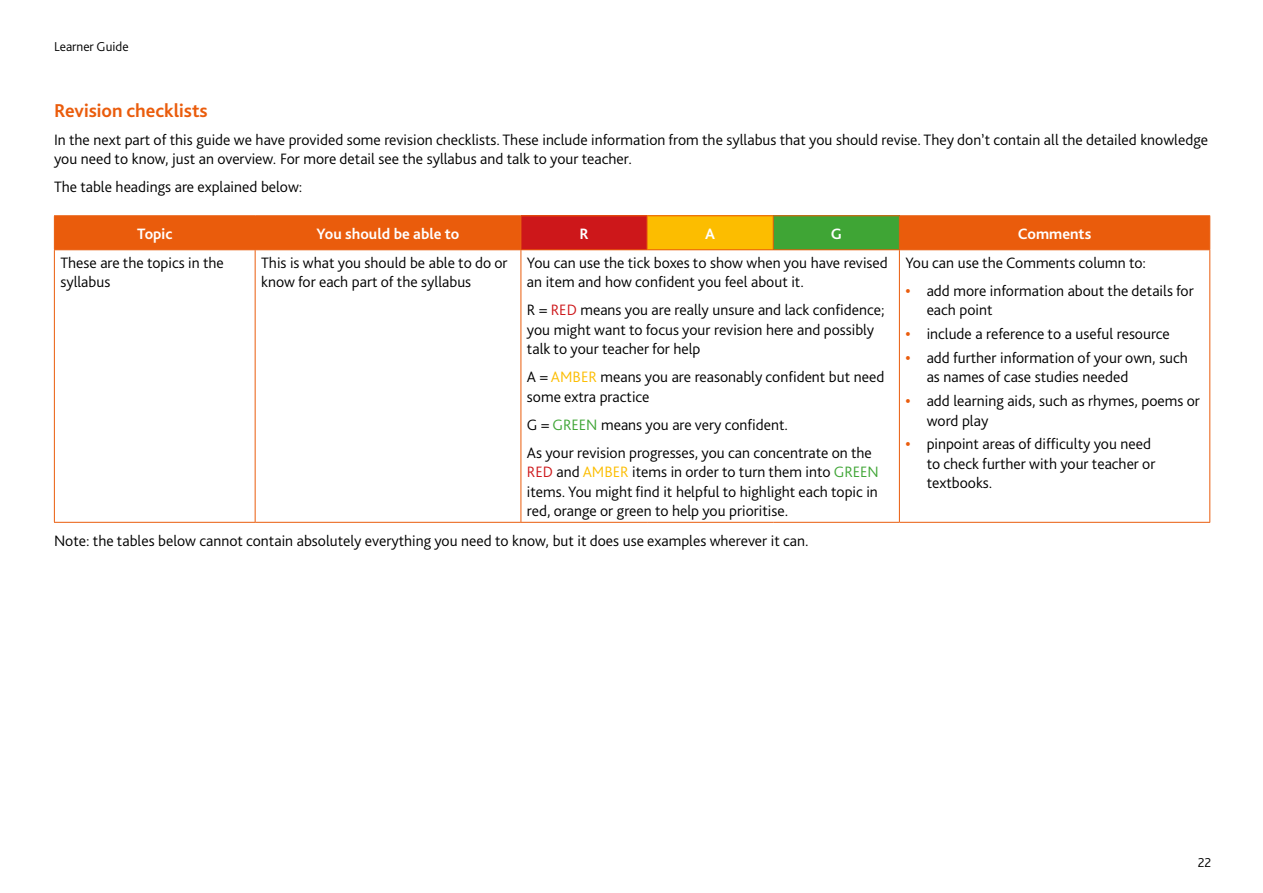
<style>
.page{position:relative;width:1263px;height:893px;background:#fff}
.page>*{position:absolute;margin:0;border:0;box-sizing:border-box;transform-origin:0 0}
.t1{font:700 19.5px "Bliss Pro";color:#ea5c0c}
.t2{font:300 15.75px/19.5px "Bliss Pro";color:#000}
.t3{font:700 15.75px "Bliss Pro";color:#fff}
.t4{font:300 13.5px "Bliss Pro";color:#000}
.s1{color:#cd171a}
.s2{color:#fcbd00}
.s3{color:#3fa535}
.s4{font-weight:700;color:#ea5c0c}
</style>
<div class="page">
<div style="left:55px;top:216px;width:1154px;height:33px;background:#ea5c0c"></div>
<div style="left:521px;top:216px;width:126px;height:34px;background:#cd171a"></div>
<div style="left:647px;top:216px;width:126px;height:34px;background:#fcbd00"></div>
<div style="left:773px;top:216px;width:126px;height:34px;background:#3fa535"></div>
<hr style="left:54px;top:216px;width:1px;height:33px;background:#ea5c0c">
<hr style="left:54px;top:215px;width:201px;height:1px;background:#ea5c0c">
<hr style="left:255px;top:215px;width:266px;height:1px;background:#ea5c0c">
<hr style="left:255px;top:216px;width:1px;height:33px;background:#ea5c0c">
<hr style="left:54px;top:249px;width:201px;height:1px;background:#ea5c0c">
<hr style="left:255px;top:249px;width:266px;height:1px;background:#ea5c0c">
<hr style="left:520px;top:216px;width:1px;height:33px;background:#ea5c0c">
<hr style="left:521px;top:215px;width:126px;height:1px;background:#ea5c0c">
<hr style="left:521px;top:249px;width:126px;height:1px;background:#ea5c0c">
<hr style="left:647px;top:216px;width:1px;height:33px;background:#ea5c0c">
<hr style="left:647px;top:215px;width:126px;height:1px;background:#ea5c0c">
<hr style="left:647px;top:249px;width:126px;height:1px;background:#ea5c0c">
<hr style="left:773px;top:216px;width:1px;height:33px;background:#ea5c0c">
<hr style="left:773px;top:215px;width:126px;height:1px;background:#ea5c0c">
<hr style="left:773px;top:249px;width:126px;height:1px;background:#ea5c0c">
<hr style="left:899px;top:216px;width:1px;height:33px;background:#ea5c0c">
<hr style="left:899px;top:215px;width:311px;height:1px;background:#ea5c0c">
<hr style="left:1209px;top:216px;width:1px;height:33px;background:#ea5c0c">
<hr style="left:899px;top:249px;width:311px;height:1px;background:#ea5c0c">
<hr style="left:54px;top:250px;width:1px;height:272px;background:#ea5c0c">
<hr style="left:255px;top:250px;width:1px;height:272px;background:#ea5c0c">
<hr style="left:520px;top:250px;width:1px;height:272px;background:#ea5c0c">
<hr style="left:899px;top:250px;width:1px;height:272px;background:#ea5c0c">
<hr style="left:1209px;top:250px;width:1px;height:272px;background:#ea5c0c">
<hr style="left:54px;top:522px;width:201px;height:1px;background:#ea5c0c">
<hr style="left:255px;top:522px;width:266px;height:1px;background:#ea5c0c">
<hr style="left:521px;top:522px;width:126px;height:1px;background:#ea5c0c">
<hr style="left:647px;top:522px;width:126px;height:1px;background:#ea5c0c">
<hr style="left:773px;top:522px;width:126px;height:1px;background:#ea5c0c">
<hr style="left:899px;top:522px;width:311px;height:1px;background:#ea5c0c">
<p class="t4" style="left:54px;top:38px;width:76px">Learner Guide</p>
<p class="t1" style="left:54px;top:98px;width:155px">Revision checklists</p>
<p class="t2" style="left:54px;top:130px;width:1155px">In the next part of this guide we have provided some revision checklists. These include information from the syllabus that you should revise. They don’t contain all the detailed knowledge you need to know, just an overview. For more detail see the syllabus and talk to your teacher.</p>
<p class="t2" style="left:54px;top:177px;width:250px">The table headings are explained below:</p>
<p class="t3" style="left:137px;top:224px;width:37px">Topic</p>
<p class="t3" style="left:317px;top:224px;width:144px">You should be able to</p>
<p class="t3" style="left:579px;top:224px;width:11px">R</p>
<p class="t3" style="left:705px;top:224px;width:11px">A</p>
<p class="t3" style="left:831px;top:224px;width:13px">G</p>
<p class="t3" style="left:1018px;top:224px;width:75px">Comments</p>
<p class="t2" style="left:60px;top:253px;width:165px">These are the topics in the syllabus</p>
<p class="t2" style="left:261px;top:253px;width:248px">This is what you should be able to do or know for each part of the syllabus</p>
<p class="t2" style="left:527px;top:253px;width:362px">You can use the tick boxes to show when you have revised an item and how confident you feel about it.</p>
<p class="t2" style="left:527px;top:300px;width:359px">R = <span class="s1">RED</span> means you are really unsure and lack confidence; you might want to focus your revision here and possibly talk to your teacher for help</p>
<p class="t2" style="left:527px;top:367px;width:359px">A = <span class="s2">AMBER</span> means you are reasonably confident but need some extra practice</p>
<p class="t2" style="left:527px;top:410px;width:346px;line-height:28px">G = <span class="s3">GREEN</span> means you are very confident.<br>As your revision progresses, you can concentrate on the</p>
<p class="t2" style="left:527px;top:462px;width:353px;text-align:justify"><span class="s1">RED</span> and <span class="s2">AMBER</span> items in order to turn them into <span class="s3">GREEN </span>items. You might find it helpful to highlight each topic in red, orange or green to help you prioritise.</p>
<p class="t2" style="left:905px;top:253px;width:242px">You can use the Comments column to:</p>
<p class="t2" style="left:927px;top:281px;width:269px;text-indent:-21px"><span class="s4">•</span> add more information about the details for each point</p>
<p class="t2" style="left:905px;top:324px;width:266px"><span class="s4">•</span> include a reference to a useful resource</p>
<p class="t2" style="left:927px;top:348px;width:263px;text-indent:-21px"><span class="s4">•</span> add further information of your own, such as names of case studies needed</p>
<p class="t2" style="left:927px;top:391px;width:275px;text-indent:-21px"><span class="s4">•</span> add learning aids, such as rhymes, poems or word play</p>
<p class="t2" style="left:927px;top:434px;width:230px;text-indent:-21px"><span class="s4">•</span> pinpoint areas of difficulty you need to check further with your teacher or textbooks.</p>
<p class="t2" style="left:54px;top:531px;width:756px">Note: the tables below cannot contain absolutely everything you need to know, but it does use examples wherever it can.</p>
<p class="t4" style="left:1198px;top:855px;width:15px">22</p>
</div>
